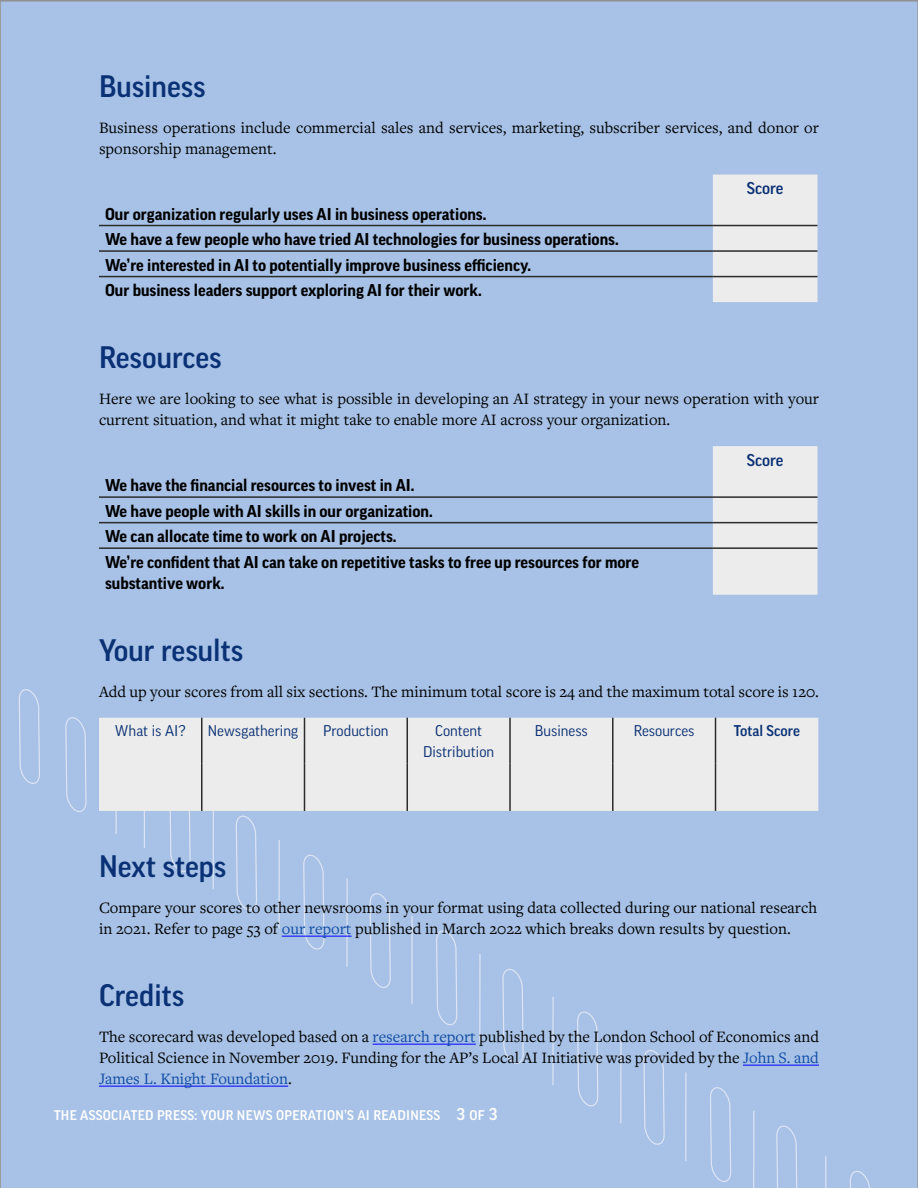
<style>
.page{position:relative;width:918px;height:1188px;background:#a7c2e6}
.page>*{position:absolute;margin:0;border:0;box-sizing:border-box;transform-origin:0 0}
.Heading_1{font:500 30px "Good OT";color:#0a3175}
.t1{font:16.5px/21px "Freight Text Pro";color:#000}
.t2{font:700 16.5px/21px "Good OT";color:#000}
.t3{font:500 16.5px "Good OT";color:#0a3175}
.t4{font:15px/21px "Good OT";color:#0a3175;text-align:center}
.t5{font:500 15px "Good OT";color:#0a3175}
.t6{font:500 13.5px "Good OT";letter-spacing:.02em;color:#fff}
.s1{color:#104ba5}
.s2{font-size:16.5px}
</style>
<div class="page">
<div style="left:19px;top:688px;width:171px;height:185px;background:#a7c2e6"></div>
<hr style="left:0;top:671px;width:1px;height:88px;background:#dde5f4">
<hr style="left:115px;top:746px;width:2px;height:88px;background:#dde5f4">
<hr style="left:144px;top:760px;width:1px;height:88px;background:#dde5f4">
<hr style="left:213px;top:801px;width:1px;height:88px;background:#dde5f4">
<div style="left:236px;top:814px;width:88px;height:137px;background:#a7c2e6"></div>
<hr style="left:346px;top:879px;width:2px;height:87px;background:#dde5f4">
<svg style="left:370px;top:892px;width:20px;height:97px;background:#acc5e7"></svg>
<hr style="left:278px;top:840px;width:2px;height:88px;background:#dde5f4">
<svg style="left:436px;top:929px;width:21px;height:97px;background:#adc6e7"></svg>
<hr style="left:479px;top:954px;width:2px;height:88px;background:#dde5f4">
<svg style="left:503px;top:968px;width:20px;height:97px;background:#acc5e7"></svg>
<hr style="left:411px;top:916px;width:2px;height:88px;background:#dde5f4">
<svg style="left:577px;top:1010px;width:21px;height:98px;background:#adc6e7"></svg>
<hr style="left:620px;top:1035px;width:2px;height:88px;background:#dde5f4">
<svg style="left:644px;top:1049px;width:20px;height:97px;background:#acc5e7"></svg>
<hr style="left:552px;top:997px;width:2px;height:88px;background:#dde5f4">
<svg style="left:710px;top:1086px;width:21px;height:97px;background:#adc6e7"></svg>
<hr style="left:753px;top:1111px;width:1px;height:77px;background:#dde5f4">
<svg style="left:777px;top:1124px;width:20px;height:64px"></svg>
<hr style="left:685px;top:1073px;width:2px;height:88px;background:#dde5f4">
<svg style="left:850px;top:1170px;width:21px;height:18px"></svg>
<hr style="left:825px;top:1157px;width:1px;height:31px;background:#dde5f4">
<hr style="left:0;top:601px;width:1px;height:88px;background:#dde5f4">
<hr style="left:282px;top:936px;width:70px;height:1px;background:#00f">
<hr style="left:373px;top:1044px;width:103px;height:1px;background:#00f">
<hr style="left:743px;top:1065px;width:76px;height:1px;background:#00f">
<hr style="left:99px;top:1086px;width:189px;height:1px;background:#00f">
<div style="left:713px;top:175px;width:105px;height:127px;background:#ececec"></div>
<hr style="left:99px;top:225px;width:614px;height:1px;background:#2c2c2c">
<hr style="left:713px;top:225px;width:105px;height:1px;background:#2c2c2c">
<hr style="left:99px;top:250px;width:614px;height:2px;background:#2c2c2c">
<hr style="left:713px;top:250px;width:105px;height:2px;background:#2c2c2c">
<hr style="left:99px;top:276px;width:614px;height:1px;background:#2c2c2c">
<hr style="left:713px;top:276px;width:105px;height:1px;background:#2c2c2c">
<div style="left:713px;top:446px;width:105px;height:149px;background:#ececec"></div>
<hr style="left:99px;top:496px;width:614px;height:2px;background:#2c2c2c">
<hr style="left:713px;top:496px;width:105px;height:2px;background:#2c2c2c">
<hr style="left:99px;top:522px;width:614px;height:1px;background:#2c2c2c">
<hr style="left:713px;top:522px;width:105px;height:1px;background:#2c2c2c">
<hr style="left:99px;top:547px;width:614px;height:2px;background:#2c2c2c">
<hr style="left:713px;top:547px;width:105px;height:2px;background:#2c2c2c">
<div style="left:99px;top:718px;width:719px;height:93px;background:#ececec"></div>
<hr style="left:201px;top:718px;width:2px;height:46px;background:#2c2c2c">
<hr style="left:304px;top:718px;width:1px;height:46px;background:#2c2c2c">
<hr style="left:407px;top:718px;width:1px;height:46px;background:#2c2c2c">
<hr style="left:509px;top:718px;width:2px;height:46px;background:#2c2c2c">
<hr style="left:612px;top:718px;width:2px;height:46px;background:#2c2c2c">
<hr style="left:715px;top:718px;width:1px;height:46px;background:#2c2c2c">
<hr style="left:201px;top:764px;width:2px;height:47px;background:#2c2c2c">
<hr style="left:304px;top:764px;width:1px;height:47px;background:#2c2c2c">
<hr style="left:407px;top:764px;width:1px;height:47px;background:#2c2c2c">
<hr style="left:509px;top:764px;width:2px;height:47px;background:#2c2c2c">
<hr style="left:612px;top:764px;width:2px;height:47px;background:#2c2c2c">
<hr style="left:715px;top:764px;width:1px;height:47px;background:#2c2c2c">
<p class="Heading_1" style="left:99px;top:69px;width:108px">Business</p>
<p class="t1" style="left:99px;top:116px;width:721px">Business operations include commercial sales and services, marketing, subscriber services, and donor or sponsorship management.</p>
<p class="t3" style="left:747px;top:179px;width:38px">Score</p>
<p class="t2" style="left:105px;top:203px;width:383px">Our organization regularly uses AI in business operations.</p>
<p class="t2" style="left:105px;top:229px;width:515px">We have a few people who have tried AI technologies for business operations.</p>
<p class="t2" style="left:105px;top:254px;width:428px">We’re interested in AI to potentially improve business efficiency.</p>
<p class="t2" style="left:105px;top:280px;width:378px">Our business leaders support exploring AI for their work.</p>
<p class="Heading_1" style="left:99px;top:341px;width:124px">Resources</p>
<p class="t1" style="left:99px;top:388px;width:722px">Here we are looking to see what is possible in developing an AI strategy in your news operation with your current situation, and what it might take to enable more AI across your organization.</p>
<p class="t3" style="left:747px;top:451px;width:38px">Score</p>
<p class="t2" style="left:105px;top:475px;width:311px">We have the financial resources to invest in AI.</p>
<p class="t2" style="left:105px;top:500px;width:329px">We have people with AI skills in our organization.</p>
<p class="t2" style="left:105px;top:526px;width:293px">We can allocate time to work on AI projects.</p>
<p class="t2" style="left:105px;top:551px;width:536px">We’re confident that AI can take on repetitive tasks to free up resources for more substantive work.</p>
<p class="Heading_1" style="left:99px;top:634px;width:146px">Your results</p>
<p class="t1" style="left:99px;top:680px;width:722px">Add up your scores from all six sections. The minimum total score is 24 and the maximum total score is 120.</p>
<p class="t4" style="left:115px;top:720px;width:72px">What is AI?</p>
<p class="t4" style="left:208px;top:720px;width:92px">Newsgathering</p>
<p class="t4" style="left:323px;top:720px;width:67px">Production</p>
<p class="t4" style="left:423px;top:720px;width:73px">Content<br>Distribution</p>
<p class="t4" style="left:535px;top:720px;width:54px">Business</p>
<p class="t4" style="left:634px;top:720px;width:62px">Resources</p>
<p class="t5" style="left:734px;top:722px;width:67px">Total Score</p>
<p class="Heading_1" style="left:99px;top:850px;width:129px">Next steps</p>
<p class="t1" style="left:99px;top:897px;width:720px">Compare your scores to other newsrooms in your format using data collected during our national research in 2021. Refer to page 53 of <span class="s1">our report</span> published in March 2022 which breaks down results by question.</p>
<p class="Heading_1" style="left:99px;top:979px;width:87px">Credits</p>
<p class="t1" style="left:99px;top:1026px;width:722px;text-align:justify">The scorecard was developed based on a <span class="s1">research report</span> published by the London School of Economics and Political Science in November 2019. Funding for the AP’s Local AI Initiative was provided by the <span class="s1">John S. and James L. Knight Foundation</span>.</p>
<p class="t6" style="left:54px;top:1108px;width:445px">THE ASSOCIATED PRESS: YOUR NEWS OPERATION’S AI READINESS <span class="s2">3</span> OF <span class="s2">3</span></p>
</div>
